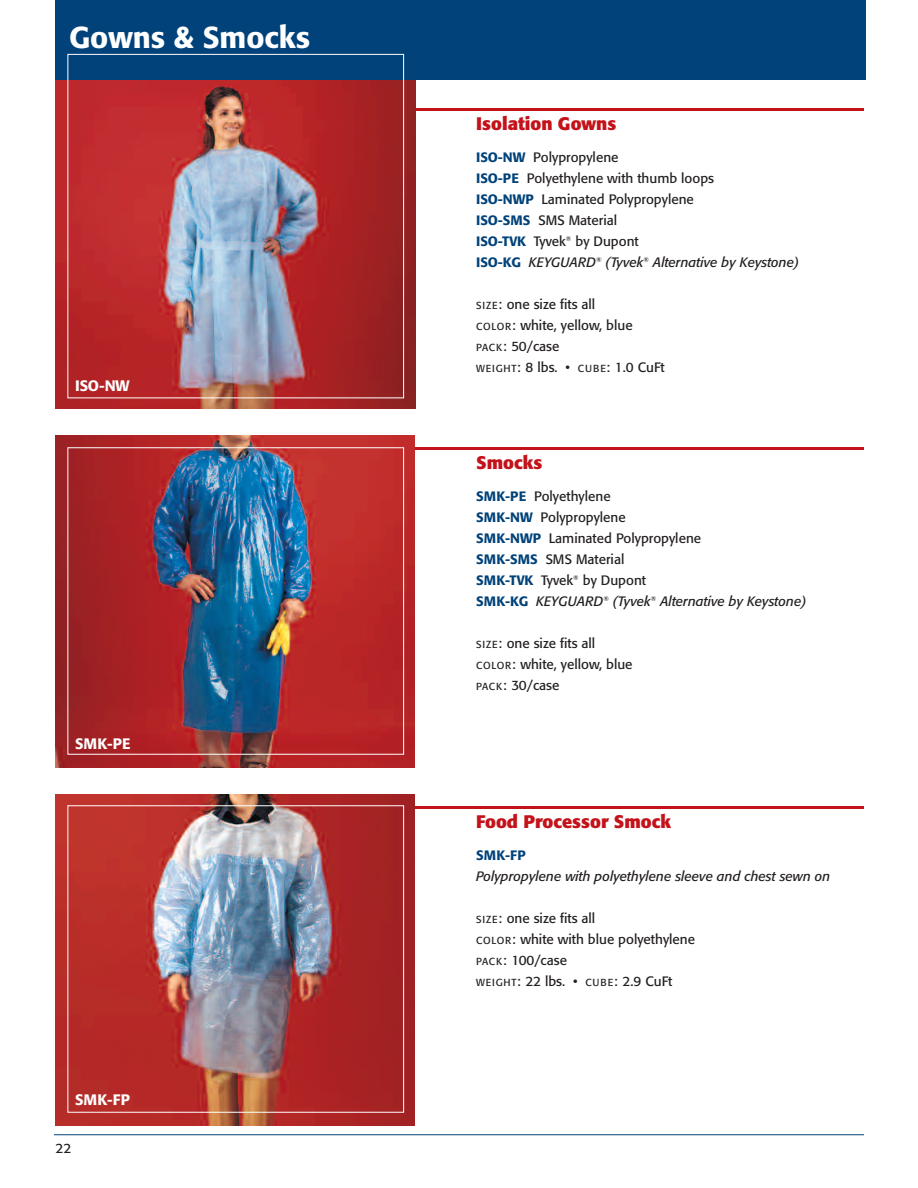
<style>
.page{position:relative;width:918px;height:1188px;background:#fff}
.page>*{position:absolute;margin:0;border:0;box-sizing:border-box;transform-origin:0 0}
.t1{font:500 30px "Formata";color:#fff}
.t2{font:700 18px "Formata";color:#c4121a}
.t3{font:500 15px "Formata";color:#fff}
.t4{font:13.5px/21px "Formata";color:#231f20}
.t5{font:italic 13.5px "Formata";color:#231f20}
.t6{font:500 13.5px "Formata";color:#004279}
.s1{font-weight:500;color:#004279}
.s2{font-style:italic}
.s3{font-size:10.2px}
</style>
<div class="page">
<hr style="left:406px;top:806px;width:458px;height:3px;background:#c4121a">
<hr style="left:406px;top:447px;width:458px;height:3px;background:#c4121a">
<hr style="left:406px;top:108px;width:458px;height:3px;background:#c4121a">
<img style="left:56px;top:80px;width:359px;height:329px">
<div style="left:56px;top:0;width:810px;height:80px;background:#004279"></div>
<img style="left:56px;top:436px;width:359px;height:331px">
<img style="left:56px;top:794px;width:359px;height:332px">
<div style="left:67px;top:54px;width:337px;height:344px;border:1px solid #fff"></div>
<div style="left:68px;top:447px;width:336px;height:308px;border:1px solid #fff"></div>
<div style="left:68px;top:805px;width:336px;height:308px;border:1px solid #fff"></div>
<hr style="left:54px;top:1134px;width:810px;height:1px;background:#004279">
<h1 class="t1" style="left:69px;top:25px;width:243px">Gowns &amp; Smocks</h1>
<p class="t3" style="left:75px;top:379px;width:56px">ISO-NW</p>
<p class="t3" style="left:75px;top:737px;width:57px">SMK-PE</p>
<p class="t3" style="left:75px;top:1094px;width:57px">SMK-FP</p>
<p class="t4" style="left:56px;top:1139px;width:17px">22</p>
<h2 class="t2" style="left:476px;top:116px;width:142px">Isolation Gowns</h2>
<p class="t4" style="left:476px;top:148px;width:324px"><span class="s1">ISO-NW</span> Polypropylene<br><span class="s1">ISO-PE</span> Polyethylene with thumb loops<br><span class="s1">ISO-NWP</span> Laminated Polypropylene<br><span class="s1">ISO-SMS</span> SMS Material<br><span class="s1">ISO-TVK</span> Tyvek<sup>®</sup> by Dupont<br><span class="s1">ISO-KG</span> <span class="s2">KEYGUARD</span><sup>®</sup> <span class="s2">(Tyvek</span><sup>®</sup> <span class="s2">Alternative by Keystone)</span></p>
<p class="t4" style="left:476px;top:295px;width:190px"><span class="s3">SIZE</span>: one size fits all<br><span class="s3">COLOR</span>: white, yellow, blue<br><span class="s3">PACK</span>: 50/case<br><span class="s3">WEIGHT</span>: 8 lbs. • <span class="s3">CUBE</span>: 1.0 CuFt</p>
<h2 class="t2" style="left:476px;top:455px;width:68px">Smocks</h2>
<p class="t4" style="left:476px;top:487px;width:332px"><span class="s1">SMK-PE</span> Polyethylene<br><span class="s1">SMK-NW</span> Polypropylene<br><span class="s1">SMK-NWP</span> Laminated Polypropylene<br><span class="s1">SMK-SMS</span> SMS Material<br><span class="s1">SMK-TVK</span> Tyvek<sup>®</sup> by Dupont<br><span class="s1">SMK-KG</span> <span class="s2">KEYGUARD</span><sup>®</sup> <span class="s2">(Tyvek</span><sup>®</sup> <span class="s2">Alternative by Keystone)</span></p>
<p class="t4" style="left:476px;top:634px;width:158px"><span class="s3">SIZE</span>: one size fits all<br><span class="s3">COLOR</span>: white, yellow, blue<br><span class="s3">PACK</span>: 30/case</p>
<h2 class="t2" style="left:476px;top:814px;width:197px">Food Processor Smock</h2>
<p class="t6" style="left:476px;top:849px;width:51px">SMK-FP</p>
<p class="t5" style="left:476px;top:870px;width:356px">Polypropylene with polyethylene sleeve and chest sewn on</p>
<p class="t4" style="left:476px;top:909px;width:220px"><span class="s3">SIZE</span>: one size fits all<br><span class="s3">COLOR</span>: white with blue polyethylene<br><span class="s3">PACK</span>: 100/case<br><span class="s3">WEIGHT</span>: 22 lbs. • <span class="s3">CUBE</span>: 2.9 CuFt</p>
</div>
